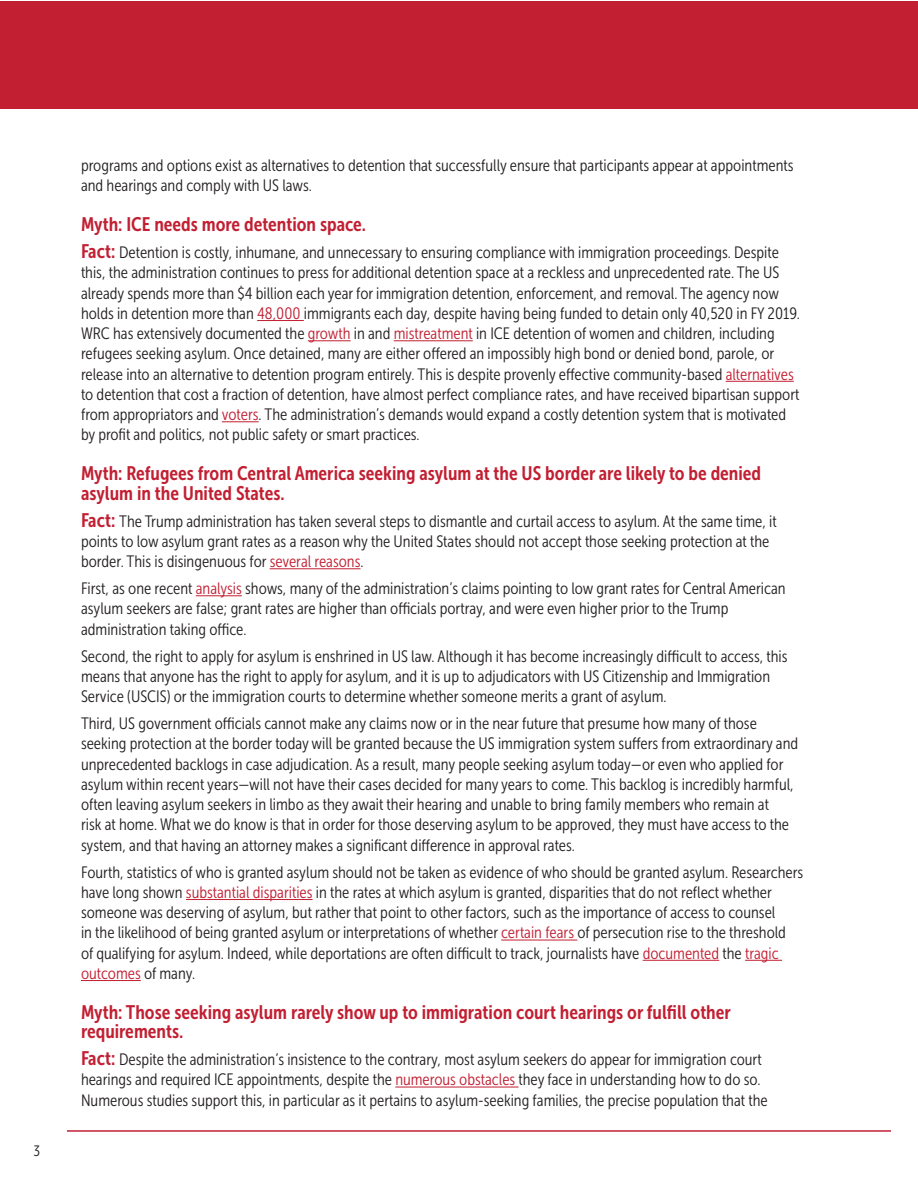
<style>
.page{position:relative;width:918px;height:1188px;background:#fff}
.page>*{position:absolute;margin:0;border:0;box-sizing:border-box;transform-origin:0 0}
.t1{font:19.5px/19.5px "Museo Sans Cond 700";color:#c21f32}
.t2{font:16.5px/20.2px "Museo Sans Cond 300";color:#231f20}
.t3{font:15px "Museo Sans Cond 300";color:#231f20}
.s1{font-family:"Museo Sans Cond 700";font-size:19.5px;color:#c21f32}
.s2{color:#c21f32}
</style>
<div class="page">
<div style="left:0;top:1px;width:917px;height:107px;background:#c21f32"></div>
<hr style="left:67px;top:1130px;width:824px;height:2px;background:#c21f32">
<hr style="left:257px;top:320px;width:47px;height:1px;background:#c21f32">
<hr style="left:308px;top:340px;width:43px;height:1px;background:#c21f32">
<hr style="left:394px;top:340px;width:79px;height:1px;background:#c21f32">
<hr style="left:726px;top:381px;width:68px;height:1px;background:#c21f32">
<hr style="left:222px;top:421px;width:37px;height:1px;background:#c21f32">
<hr style="left:270px;top:568px;width:91px;height:1px;background:#c21f32">
<hr style="left:196px;top:595px;width:46px;height:1px;background:#c21f32">
<hr style="left:186px;top:899px;width:127px;height:1px;background:#c21f32">
<hr style="left:501px;top:940px;width:76px;height:1px;background:#c21f32">
<hr style="left:643px;top:960px;width:76px;height:1px;background:#c21f32">
<hr style="left:745px;top:960px;width:37px;height:1px;background:#c21f32">
<hr style="left:81px;top:980px;width:60px;height:1px;background:#c21f32">
<hr style="left:395px;top:1087px;width:124px;height:1px;background:#c21f32">
<p class="t3" style="left:34px;top:1143px;width:8px">3</p>
<p class="t2" style="left:81px;top:155px;width:714px">programs and options exist as alternatives to detention that successfully ensure that participants appear at appointments and hearings and comply with US laws.</p>
<p class="t1" style="left:81px;top:215px;width:287px">Myth: ICE needs more detention space.</p>
<p class="t2" style="left:81px;top:242px;width:720px"><span class="s1">Fact:</span> Detention is costly, inhumane, and unnecessary to ensuring compliance with immigration proceedings. Despite this, the administration continues to press for additional detention space at a reckless and unprecedented rate. The US already spends more than $4 billion each year for immigration detention, enforcement, and removal. The agency now holds in detention more than <span class="s2">48,000</span> immigrants each day, despite having being funded to detain only 40,520 in FY 2019.<br>WRC has extensively documented the <span class="s2">growth</span> in and <span class="s2">mistreatment</span> in ICE detention of women and children, including refugees seeking asylum. Once detained, many are either offered an impossibly high bond or denied bond, parole, or release into an alternative to detention program entirely. This is despite provenly effective community-based <span class="s2">alternatives </span>to detention that cost a fraction of detention, have almost perfect compliance rates, and have received bipartisan support from appropriators and <span class="s2">voters</span>. The administration’s demands would expand a costly detention system that is motivated by profit and politics, not public safety or smart practices.</p>
<p class="t1" style="left:81px;top:464px;width:682px">Myth: Refugees from Central America seeking asylum at the US border are likely to be denied asylum in the United States.</p>
<p class="t2" style="left:81px;top:511px;width:697px"><span class="s1">Fact:</span> The Trump administration has taken several steps to dismantle and curtail access to asylum. At the same time, it points to low asylum grant rates as a reason why the United States should not accept those seeking protection at the border. This is disingenuous for <span class="s2">several reasons</span>.</p>
<p class="t2" style="left:81px;top:578px;width:706px">First, as one recent <span class="s2">analysis</span> shows, many of the administration’s claims pointing to low grant rates for Central American asylum seekers are false; grant rates are higher than officials portray, and were even higher prior to the Trump administration taking office.</p>
<p class="t2" style="left:81px;top:646px;width:708px">Second, the right to apply for asylum is enshrined in US law. Although it has become increasingly difficult to access, this means that anyone has the right to apply for asylum, and it is up to adjudicators with US Citizenship and Immigration<br>Service (USCIS) or the immigration courts to determine whether someone merits a grant of asylum.</p>
<p class="t2" style="left:81px;top:713px;width:719px">Third, US government officials cannot make any claims now or in the near future that presume how many of those seeking protection at the border today will be granted because the US immigration system suffers from extraordinary and unprecedented backlogs in case adjudication. As a result, many people seeking asylum today—or even who applied for asylum within recent years—will not have their cases decided for many years to come. This backlog is incredibly harmful, often leaving asylum seekers in limbo as they await their hearing and unable to bring family members who remain at<br>risk at home. What we do know is that in order for those deserving asylum to be approved, they must have access to the system, and that having an attorney makes a significant difference in approval rates.</p>
<p class="t2" style="left:81px;top:862px;width:724px">Fourth, statistics of who is granted asylum should not be taken as evidence of who should be granted asylum. Researchers have long shown <span class="s2">substantial disparities</span> in the rates at which asylum is granted, disparities that do not reflect whether someone was deserving of asylum, but rather that point to other factors, such as the importance of access to counsel<br>in the likelihood of being granted asylum or interpretations of whether <span class="s2">certain fears</span> of persecution rise to the threshold<br>of qualifying for asylum. Indeed, while deportations are often difficult to track, journalists have <span class="s2">documented</span> the <span class="s2">tragic outcomes</span> of many.</p>
<p class="t1" style="left:81px;top:1002px;width:651px">Myth: Those seeking asylum rarely show up to immigration court hearings or fulfill other requirements.</p>
<p class="t2" style="left:81px;top:1049px;width:688px"><span class="s1">Fact:</span> Despite the administration’s insistence to the contrary, most asylum seekers do appear for immigration court hearings and required ICE appointments, despite the <span class="s2">numerous obstacles</span> they face in understanding how to do so.<br>Numerous studies support this, in particular as it pertains to asylum-seeking families, the precise population that the</p>
</div>
